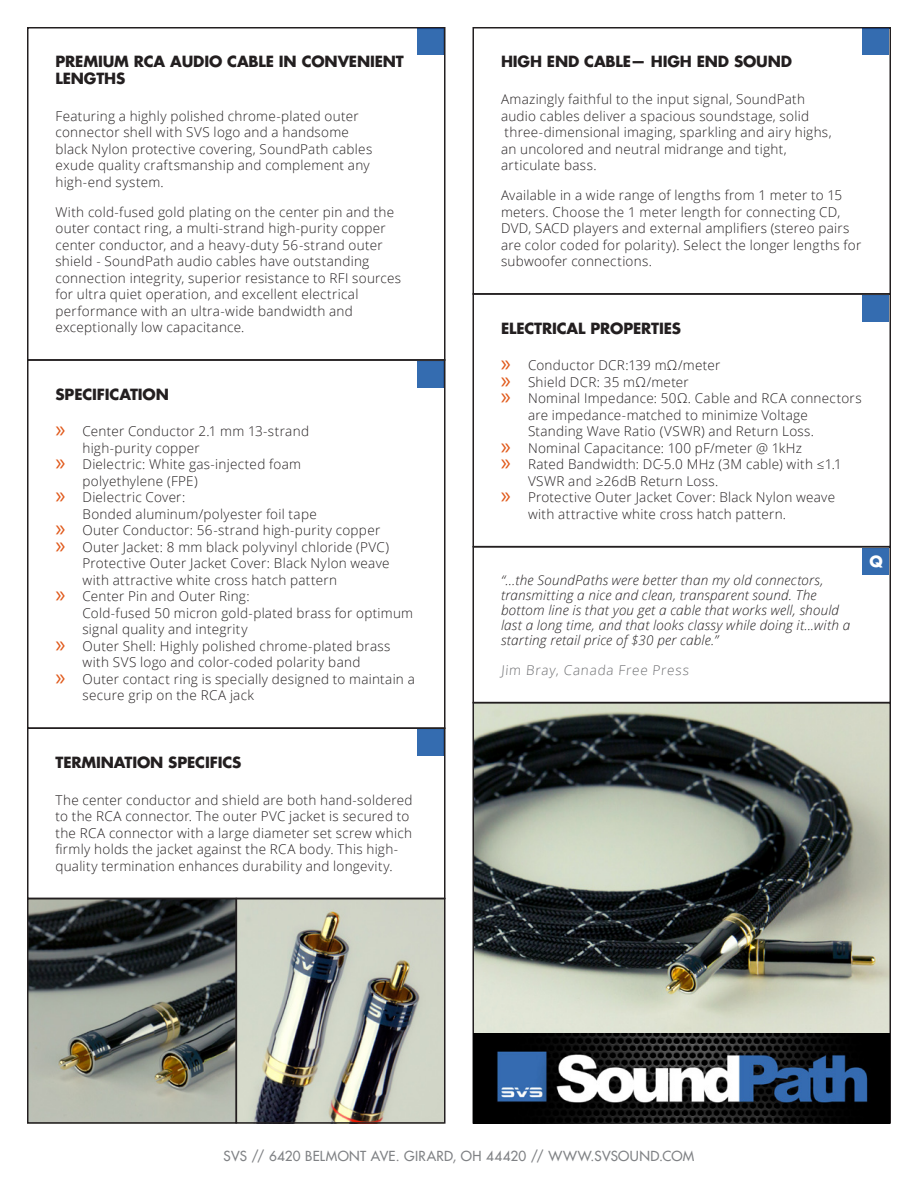
<style>
.page{position:relative;width:918px;height:1188px;background:#fff}
.page>*{position:absolute;margin:0;border:0;box-sizing:border-box;transform-origin:0 0}
.t1{font:700 15px/16.5px "Futura LT";letter-spacing:-.01em;color:#231f20}
.t2{font:700 15px "Futura LT";color:#fff}
.t3{font:300 13.5px/16.5px "Open Sans";letter-spacing:.02em;color:#231f20}
.t4{font:italic 300 13.5px/15px "Open Sans";letter-spacing:.015em;color:#231f20}
.t5{font:13.5px "Futura LT";letter-spacing:.02em;color:#808285}
.t6{font:300 13.5px "Open Sans";color:#6d6e71}
.s1{font-family:"Myriad Pro";font-weight:400;font-size:24px;color:#e05819}
</style>
<div class="page">
<img style="left:30px;top:901px;width:413px;height:220px">
<img style="left:475px;top:705px;width:413px;height:329px">
<div style="left:236px;top:898px;width:210px;height:226px;border:2px solid #231f20"></div>
<div style="left:27px;top:898px;width:210px;height:226px;border:2px solid #231f20"></div>
<div style="left:27px;top:27px;width:419px;height:334px;border:2px solid #231f20"></div>
<div style="left:27px;top:359px;width:419px;height:370px;border:2px solid #231f20"></div>
<div style="left:27px;top:727px;width:419px;height:172px;border:2px solid #231f20"></div>
<div style="left:472px;top:546px;width:419px;height:157px;border:2px solid #231f20"></div>
<div style="left:472px;top:27px;width:419px;height:268px;border:2px solid #231f20"></div>
<div style="left:472px;top:293px;width:419px;height:254px;border:2px solid #231f20"></div>
<div style="left:416px;top:27px;width:37px;height:30px;background:#1f4678;opacity:.75"></div>
<div style="left:416px;top:360px;width:37px;height:30px;background:#1f4678;opacity:.75"></div>
<div style="left:416px;top:728px;width:37px;height:30px;background:#1f4678;opacity:.75"></div>
<div style="left:861px;top:546px;width:43px;height:30px;background:#1f4678;opacity:.75"></div>
<div style="left:861px;top:27px;width:37px;height:30px;background:#1f4678;opacity:.75"></div>
<div style="left:861px;top:293px;width:37px;height:30px;background:#1f4678;opacity:.75"></div>
<img style="left:473px;top:1034px;width:417px;height:89px">
<p class="t1" style="left:56px;top:53px;width:350px">PREMIUM RCA AUDIO CABLE IN CONVENIENT<br>LENGTHS</p>
<p class="t3" style="left:56px;top:107px;width:318px">Featuring a highly polished chrome-plated outer connector shell with SVS logo and a handsome black Nylon protective covering, SoundPath cables exude quality craftsmanship and complement any high-end system.</p>
<p class="t3" style="left:56px;top:203px;width:347px">With cold-fused gold plating on the center pin and the outer contact ring, a multi-strand high-purity copper center conductor, and a heavy-duty 56-strand outer shield - SoundPath audio cables have outstanding connection integrity, superior resistance to RFI sources for ultra quiet operation, and excellent electrical performance with an ultra-wide bandwidth and exceptionally low capacitance.</p>
<p class="t1" style="left:56px;top:386px;width:115px">SPECIFICATION</p>
<p class="t3" style="left:55px;top:423px;width:255px"><span class="s1">»</span> Center Conductor 2.1 mm 13-strand</p>
<p class="t3" style="left:82px;top:439px;width:119px">high-purity copper</p>
<p class="t3" style="left:55px;top:456px;width:247px"><span class="s1">»</span> Dielectric: White gas-injected foam</p>
<p class="t3" style="left:82px;top:472px;width:117px">polyethylene (FPE)</p>
<p class="t3" style="left:55px;top:489px;width:131px"><span class="s1">»</span> Dielectric Cover:</p>
<p class="t3" style="left:82px;top:505px;width:236px">Bonded aluminum/polyester foil tape</p>
<p class="t3" style="left:55px;top:522px;width:326px"><span class="s1">»</span> Outer Conductor: 56-strand high-purity copper</p>
<p class="t3" style="left:55px;top:538px;width:335px"><span class="s1">»</span> Outer Jacket: 8 mm black polyvinyl chloride (PVC)</p>
<p class="t3" style="left:82px;top:555px;width:309px">Protective Outer Jacket Cover: Black Nylon weave</p>
<p class="t3" style="left:82px;top:571px;width:256px">with attractive white cross hatch pattern</p>
<p class="t3" style="left:55px;top:588px;width:196px"><span class="s1">»</span> Center Pin and Outer Ring:</p>
<p class="t3" style="left:82px;top:604px;width:332px">Cold-fused 50 micron gold-plated brass for optimum</p>
<p class="t3" style="left:82px;top:621px;width:167px">signal quality and integrity</p>
<p class="t3" style="left:55px;top:637px;width:337px"><span class="s1">»</span> Outer Shell: Highly polished chrome-plated brass</p>
<p class="t3" style="left:82px;top:654px;width:279px">with SVS logo and color-coded polarity band</p>
<p class="t3" style="left:55px;top:670px;width:361px"><span class="s1">»</span> Outer contact ring is specially designed to maintain a</p>
<p class="t3" style="left:82px;top:687px;width:173px">secure grip on the RCA jack</p>
<p class="t1" style="left:56px;top:754px;width:187px">TERMINATION SPECIFICS</p>
<p class="t3" style="left:56px;top:791px;width:359px">The center conductor and shield are both hand-soldered to the RCA connector. The outer PVC jacket is secured to the RCA connector with a large diameter set screw which firmly holds the jacket against the RCA body. This high&shy;quality termination enhances durability and longevity.</p>
<p class="t1" style="left:501px;top:53px;width:293px">HIGH END CABLE— HIGH END SOUND</p>
<p class="t3" style="left:501px;top:91px;width:332px">Amazingly faithful to the input signal, SoundPath audio cables deliver a spacious soundstage, solid three-dimensional imaging, sparkling and airy highs, an uncolored and neutral midrange and tight, articulate bass.</p>
<p class="t3" style="left:501px;top:187px;width:362px">Available in a wide range of lengths from 1 meter to 15 meters. Choose the 1 meter length for connecting CD, DVD, SACD players and external amplifiers (stereo pairs are color coded for polarity). Select the longer lengths for subwoofer connections.</p>
<p class="t1" style="left:501px;top:320px;width:182px">ELECTRICAL PROPERTIES</p>
<p class="t3" style="left:501px;top:357px;width:221px"><span class="s1">»</span> Conductor DCR:139 mΩ/meter</p>
<p class="t3" style="left:501px;top:373px;width:189px"><span class="s1">»</span> Shield DCR: 35 mΩ/meter</p>
<p class="t3" style="left:501px;top:390px;width:362px"><span class="s1">»</span> Nominal Impedance: 50Ω. Cable and RCA connectors</p>
<p class="t3" style="left:528px;top:406px;width:281px">are impedance-matched to minimize Voltage</p>
<p class="t3" style="left:528px;top:423px;width:288px">Standing Wave Ratio (VSWR) and Return Loss.</p>
<p class="t3" style="left:501px;top:439px;width:303px"><span class="s1">»</span> Nominal Capacitance: 100 pF/meter @ 1kHz</p>
<p class="t3" style="left:501px;top:456px;width:342px"><span class="s1">»</span> Rated Bandwidth: DC-5.0 MHz (3M cable) with ≤1.1</p>
<p class="t3" style="left:528px;top:472px;width:192px">VSWR and ≥26dB Return Loss.</p>
<p class="t3" style="left:501px;top:489px;width:336px"><span class="s1">»</span> Protective Outer Jacket Cover: Black Nylon weave</p>
<p class="t3" style="left:528px;top:505px;width:260px">with attractive white cross hatch pattern.</p>
<p class="t4" style="left:501px;top:572px;width:351px">“...the SoundPaths were better than my old connectors, transmitting a nice and clean, transparent sound. The bottom line is that you get a cable that works well, should last a long time, and that looks classy while doing it...with a starting retail price of $30 per cable.”</p>
<p class="t6" style="left:501px;top:661px;width:191px">Jim Bray, Canada Free Press</p>
<p class="t2" style="left:869px;top:551px;width:15px">Q</p>
<p class="t5" style="left:224px;top:1148px;width:472px">SVS // 6420 BELMONT AVE. GIRARD, OH 44420 // WWW.SVSOUND.COM</p>
</div>
